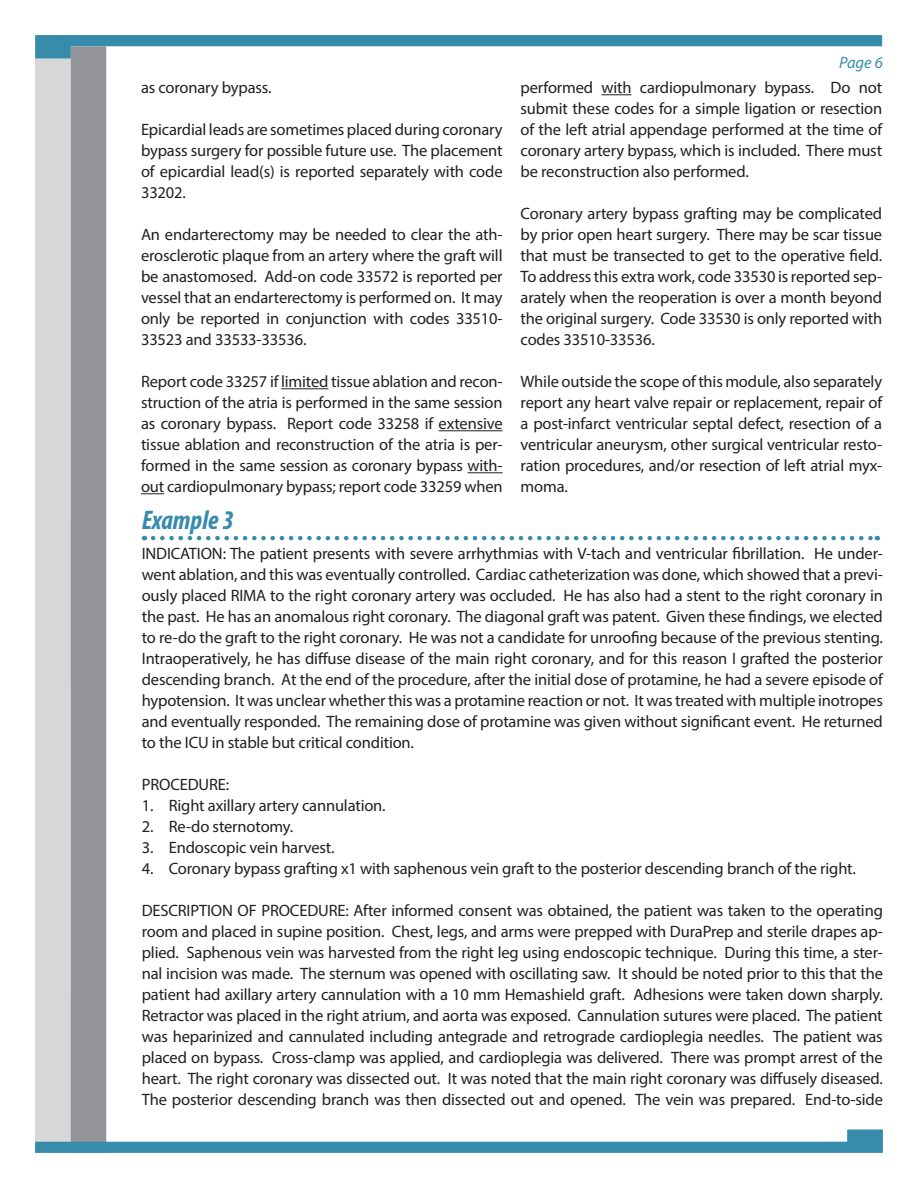
<style>
.page{position:relative;width:918px;height:1188px;background:#fff}
.page>*{position:absolute;margin:0;border:0;box-sizing:border-box;transform-origin:0 0}
.Headline{font:italic 700 condensed 27px "Myriad Pro";color:#388cab}
.Body{font:16.5px/21px "Myriad Pro";letter-spacing:-.01em;color:#231f20;text-align:justify}
.t1{font:italic 16.5px "Myriad Pro";color:#388cab}
</style>
<div class="page">
<div style="left:35px;top:59px;width:36px;height:1094px;background:#d6d7d8"></div>
<div style="left:71px;top:46px;width:35px;height:1107px;background:#939598"></div>
<svg style="left:35px;top:35px;width:847px;height:24px"></svg>
<svg style="left:35px;top:1129px;width:848px;height:24px"></svg>
<hr style="left:281px;top:388px;width:47px;height:1px;background:#231f20">
<hr style="left:439px;top:430px;width:64px;height:1px;background:#231f20">
<hr style="left:468px;top:472px;width:35px;height:1px;background:#231f20">
<svg style="left:141px;top:493px;width:23px;height:1px"></svg>
<hr style="left:601px;top:94px;width:30px;height:1px;background:#231f20">
<svg style="left:153px;top:536px;width:725px;height:4px"></svg>
<p class="Body" style="left:141px;top:77px;width:132px">as coronary bypass.</p>
<p class="Body" style="left:141px;top:119px;width:363px">Epicardial leads are sometimes placed during coronary bypass surgery for possible future use. The placement of epicardial lead(s) is reported separately with code 33202.</p>
<p class="Body" style="left:141px;top:224px;width:363px">An endarterectomy may be needed to clear the ath&shy;erosclerotic plaque from an artery where the graft will be anastomosed. Add-on code 33572 is reported per vessel that an endarterectomy is performed on. It may only be reported in conjunction with codes 33510- 33523 and 33533-33536.</p>
<p class="Body" style="left:141px;top:371px;width:363px">Report code 33257 if limited tissue ablation and recon&shy;struction of the atria is performed in the same session as coronary bypass. Report code 33258 if extensive tissue ablation and reconstruction of the atria is per&shy;formed in the same session as coronary bypass with&shy;out cardiopulmonary bypass; report code 33259 when</p>
<p class="t1" style="left:839px;top:52px;width:45px">Page 6</p>
<p class="Body" style="left:521px;top:77px;width:363px">performed with cardiopulmonary bypass. Do not submit these codes for a simple ligation or resection of the left atrial appendage performed at the time of coronary artery bypass, which is included. There must be reconstruction also performed.</p>
<p class="Body" style="left:521px;top:203px;width:363px">Coronary artery bypass grafting may be complicated by prior open heart surgery. There may be scar tissue that must be transected to get to the operative field.<br>To address this extra work, code 33530 is reported sep&shy;arately when the reoperation is over a month beyond the original surgery. Code 33530 is only reported with codes 33510-33536.</p>
<p class="Body" style="left:521px;top:371px;width:363px">While outside the scope of this module, also separately report any heart valve repair or replacement, repair of a post-infarct ventricular septal defect, resection of a ventricular aneurysm, other surgical ventricular resto&shy;ration procedures, and/or resection of left atrial myx&shy;moma.</p>
<p class="Headline" style="left:142px;top:503px;width:94px">Example 3</p>
<p class="Body" style="left:142px;top:543px;width:743px">INDICATION: The patient presents with severe arrhythmias with V-tach and ventricular fibrillation. He under&shy;went ablation, and this was eventually controlled. Cardiac catheterization was done, which showed that a previ&shy;ously placed RIMA to the right coronary artery was occluded. He has also had a stent to the right coronary in the past. He has an anomalous right coronary. The diagonal graft was patent. Given these findings, we elected to re-do the graft to the right coronary. He was not a candidate for unroofing because of the previous stenting.<br>Intraoperatively, he has diffuse disease of the main right coronary, and for this reason I grafted the posterior descending branch. At the end of the procedure, after the initial dose of protamine, he had a severe episode of hypotension. It was unclear whether this was a protamine reaction or not. It was treated with multiple inotropes and eventually responded. The remaining dose of protamine was given without significant event. He returned to the ICU in stable but critical condition.</p>
<p class="Body" style="left:142px;top:774px;width:89px">PROCEDURE:</p>
<p class="Body" style="left:142px;top:795px;width:245px">1. Right axillary artery cannulation.</p>
<p class="Body" style="left:142px;top:816px;width:153px">2. Re-do sternotomy.</p>
<p class="Body" style="left:142px;top:837px;width:194px">3. Endoscopic vein harvest.</p>
<p class="Body" style="left:142px;top:858px;width:716px">4. Coronary bypass grafting x1 with saphenous vein graft to the posterior descending branch of the right.</p>
<p class="Body" style="left:142px;top:900px;width:743px">DESCRIPTION OF PROCEDURE: After informed consent was obtained, the patient was taken to the operating room and placed in supine position. Chest, legs, and arms were prepped with DuraPrep and sterile drapes ap&shy;plied. Saphenous vein was harvested from the right leg using endoscopic technique. During this time, a ster&shy;nal incision was made. The sternum was opened with oscillating saw. It should be noted prior to this that the patient had axillary artery cannulation with a 10 mm Hemashield graft. Adhesions were taken down sharply.<br>Retractor was placed in the right atrium, and aorta was exposed. Cannulation sutures were placed. The patient was heparinized and cannulated including antegrade and retrograde cardioplegia needles. The patient was placed on bypass. Cross-clamp was applied, and cardioplegia was delivered. There was prompt arrest of the heart. The right coronary was dissected out. It was noted that the main right coronary was diffusely diseased.<br>The posterior descending branch was then dissected out and opened. The vein was prepared. End-to-side</p>
</div>
